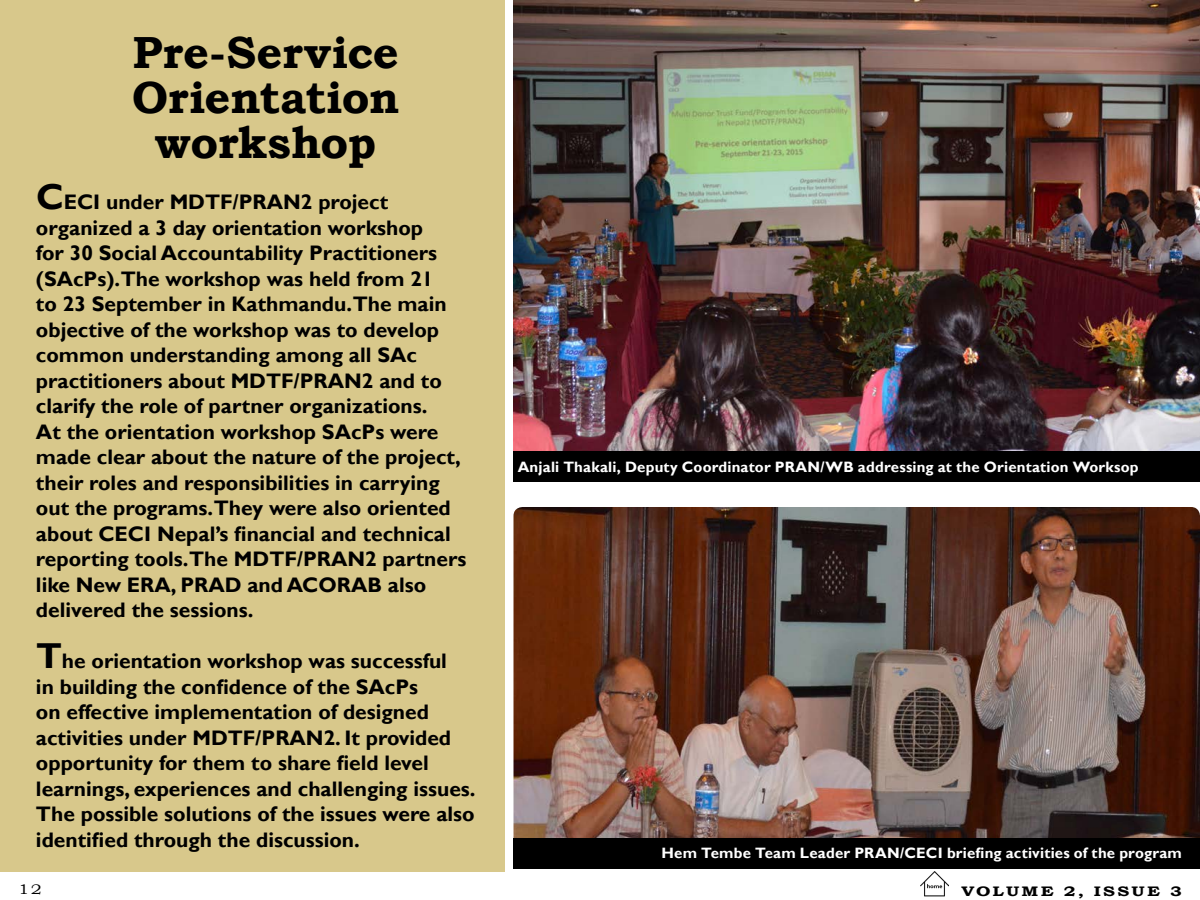
<style>
.page{position:relative;width:1200px;height:900px;background:#fff}
.page>*{position:absolute;margin:0;border:0;box-sizing:border-box;transform-origin:0 0}
.t1{font:700 45px "Bookman Old Style";letter-spacing:-.01em;color:#000}
.Letter{font:700 21px/25.5px "Gill Sans";color:#000}
.Picture_descriptions{font:700 15px "Gill Sans";letter-spacing:.01em;color:#fff}
.t2{font:700 13.8px "Bookman Old Style";letter-spacing:.12em;color:#000;scale:1.3 1}
.t3{font:13.8px "Bookman Old Style";color:#000;scale:1.3 1}
.s1{font-size:36px}
</style>
<div class="page">
<img style="left:921px;top:872px;width:28px;height:25px">
<div style="left:0;top:0;width:505px;height:872px;background:#d8c88b"></div>
<img style="left:513px;top:507px;width:687px;height:331px">
<img style="left:514px;top:0;width:686px;height:451px">
<div style="left:513px;top:451px;width:687px;height:31px;background:#000"></div>
<div style="left:513px;top:838px;width:687px;height:30px;background:#000"></div>
<p class="t1" style="left:132px;top:20px;width:268px">Pre-Service</p>
<p class="t1" style="left:132px;top:65px;width:269px">Orientation</p>
<p class="t1" style="left:155px;top:110px;width:223px">workshop</p>
<p class="Letter" style="left:36px;top:190px;width:432px"><span class="s1">C</span>ECI under MDTF/PRAN2 project organized a 3 day orientation workshop<br>for 30 Social Accountability Practitioners (SAcPs).The workshop was held from 21<br>to 23 September in Kathmandu.The main objective of the workshop was to develop common understanding among all SAc practitioners about MDTF/PRAN2 and to clarify the role of partner organizations.<br>At the orientation workshop SAcPs were made clear about the nature of the project, their roles and responsibilities in carrying out the programs.They were also oriented about CECI Nepal’s financial and technical reporting tools.The MDTF/PRAN2 partners like New ERA, PRAD and ACORAB also delivered the sessions.</p>
<p class="Letter" style="left:36px;top:649px;width:441px"><span class="s1">T</span>he orientation workshop was successful<br>in building the confidence of the SAcPs<br>on effective implementation of designed activities under MDTF/PRAN2. It provided opportunity for them to share field level learnings, experiences and challenging issues.<br>The possible solutions of the issues were also identified through the discussion.</p>
<p class="Picture_descriptions" style="left:518px;top:458px;width:623px">Anjali Thakali, Deputy Coordinator PRAN/WB addressing at the Orientation Worksop</p>
<p class="Picture_descriptions" style="left:661px;top:844px;width:522px">Hem Tembe Team Leader PRAN/CECI briefing activities of the program</p>
<p class="t3" style="left:18px;top:881px;width:20px">12</p>
<p class="t2" style="left:962px;top:881px;width:171px">VOLUME 2, ISSUE 3</p>
</div>
